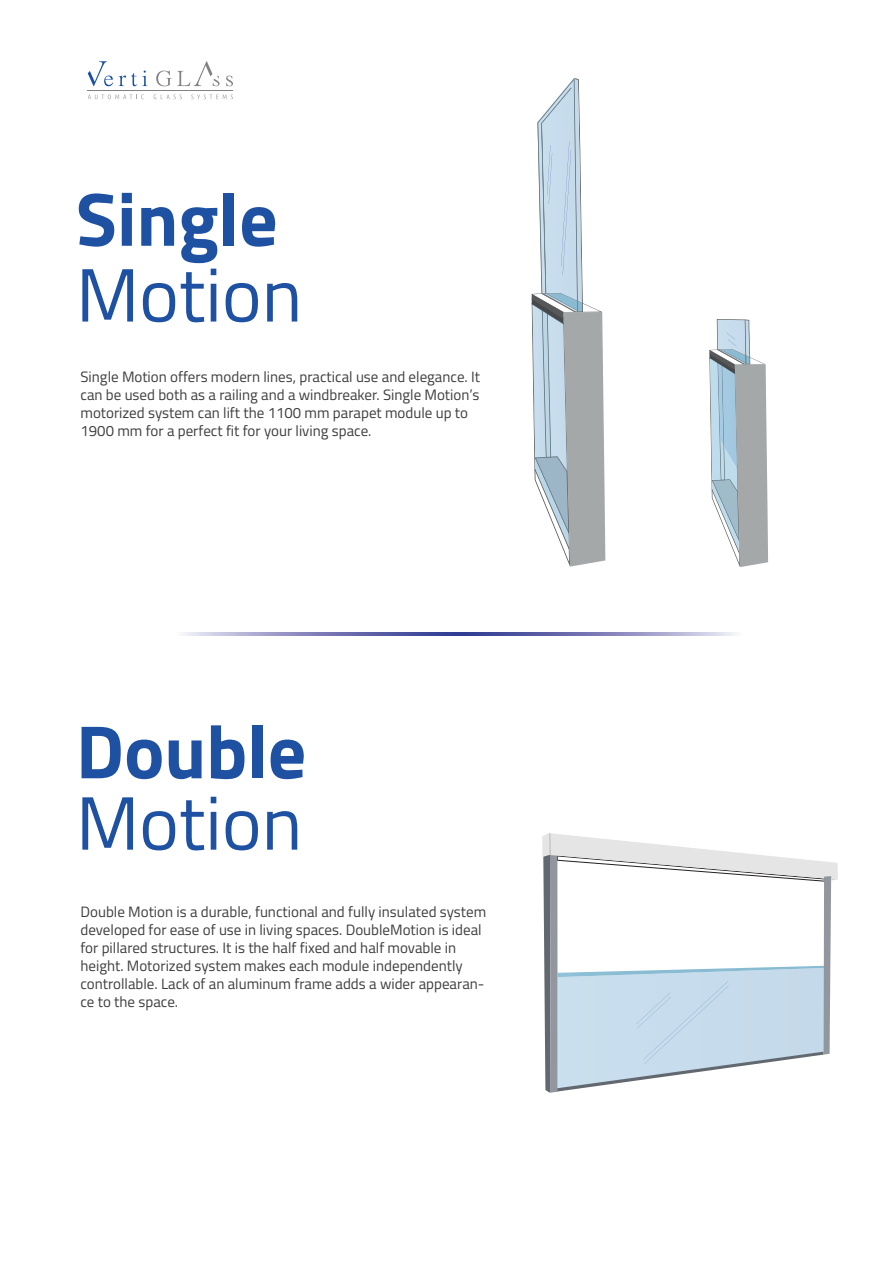
<style>
.page{position:relative;width:893px;height:1263px;background:#fff}
.page>*{position:absolute;margin:0;border:0;box-sizing:border-box;transform-origin:0 0}
.t1{font:700 75.6px "Titillium";color:#1f51a3}
.t2{font:75.6px "Titillium";color:#1f51a3}
.t3{font:15px/18px "Titillium";color:#3e3e3f}
</style>
<div class="page">
<img style="left:183px;top:633px;width:552px;height:2px">
<svg style="left:532px;top:78px;width:73px;height:489px"></svg>
<svg style="left:709px;top:319px;width:59px;height:248px"></svg>
<svg style="left:542px;top:833px;width:296px;height:260px"></svg>
<svg style="left:119px;top:71px;width:29px;height:15px"></svg>
<svg style="left:226px;top:76px;width:7px;height:10px"></svg>
<svg style="left:88px;top:61px;width:25px;height:25px"></svg>
<svg style="left:156px;top:61px;width:64px;height:25px"></svg>
<hr style="left:88px;top:90px;width:145px;height:1px;background:#808285">
<svg style="left:88px;top:94px;width:56px;height:5px"></svg>
<svg style="left:154px;top:94px;width:28px;height:5px"></svg>
<svg style="left:191px;top:94px;width:42px;height:5px"></svg>
<h1 class="t1" style="left:76px;top:162px;width:203px">Single</h1>
<h1 class="t2" style="left:76px;top:240px;width:228px">Motion</h1>
<p class="t3" style="left:80px;top:367px;width:401px">Single Motion offers modern lines, practical use and elegance. It can be used both as a railing and a windbreaker. Single Motion’s motorized system can lift the 1100 mm parapet module up to 1900 mm for a perfect fit for your living space.</p>
<h1 class="t1" style="left:76px;top:694px;width:232px">Double</h1>
<h1 class="t2" style="left:76px;top:768px;width:228px">Motion</h1>
<p class="t3" style="left:80px;top:902px;width:407px">Double Motion is a durable, functional and fully insulated system developed for ease of use in living spaces. DoubleMotion is ideal for pillared structures. It is the half fixed and half movable in height. Motorized system makes each module independently controllable. Lack of an aluminum frame adds a wider appearan&shy;ce to the space.</p>
</div>
